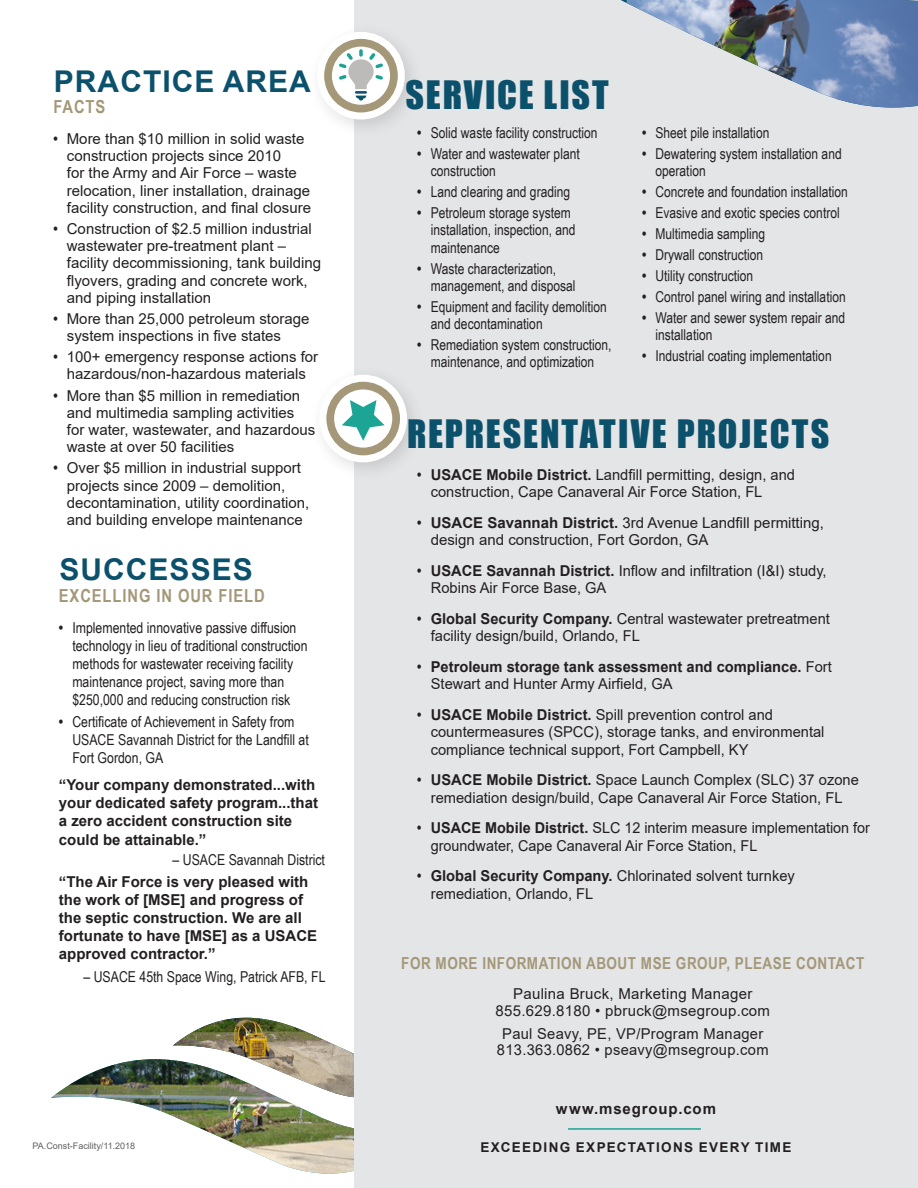
<style>
.page{position:relative;width:918px;height:1188px;background:#fff}
.page>*{position:absolute;margin:0;border:0;box-sizing:border-box;transform-origin:0 0}
.t1{font:36px "Impact";letter-spacing:.05em;color:#0c516c}
.t2{font:700 30px "Arial";letter-spacing:.035em;color:#0c516c}
.t3{font:700 18px "Arial Narrow";letter-spacing:.05em;color:#a49879}
.t4{font:700 16.5px "Arial Narrow";letter-spacing:.03em;color:#a49879}
.t5{font:15px/17.2px "Arial";color:#231f20}
.Bullet_Paragraph_Sty{font:15px/17.2px "Arial Narrow";color:#231f20}
.Bullet_Paragraph_Sty-2{font:700 15px/18px "Arial";color:#231f20}
.t6{font:15px/16.5px "Arial";letter-spacing:.02em;color:#231f20;text-align:center}
.t7{font:15px/17.2px "Arial";color:#231f20;scale:.96 1}
.Bullet_Paragraph_Sty-3{font:700 15px "Arial";letter-spacing:.06em;color:#231f20}
.t8{font:700 13.5px "Arial";letter-spacing:.1em;color:#231f20}
.Bullet_Paragraph_Sty-4{font:9px "Arial";color:#616164}
.s1{font-family:"Arial Narrow";font-weight:700}
.s2{font-weight:700}
.s3{font-family:"Arial Narrow"}
.s4{font-weight:400}
</style>
<div class="page">
<img style="left:51px;top:1059px;width:304px;height:117px">
<img style="left:173px;top:991px;width:182px;height:124px">
<img style="left:173px;top:1018px;width:182px;height:79px">
<div style="left:355px;top:0;width:563px;height:1188px;background:#e4e5e7"></div>
<div style="left:307px;top:22px;width:117px;height:117px;background:#231f20;opacity:.15"></div>
<div style="left:317px;top:32px;width:88px;height:88px;border:21px solid #fff;border-radius:50%"></div>
<svg style="left:322px;top:37px;width:78px;height:78px"></svg>
<hr style="left:568px;top:1128px;width:133px;height:2px;background:#1ca394">
<div style="left:309px;top:365px;width:118px;height:117px;background:#231f20;opacity:.15"></div>
<div style="left:319px;top:375px;width:88px;height:87px;border:21px solid #fff;border-radius:50%"></div>
<svg style="left:324px;top:380px;width:78px;height:78px"></svg>
<img style="left:627px;top:0;width:291px;height:108px">
<p class="t2" style="left:54px;top:60px;width:259px">PRACTICE AREA</p>
<p class="t3" style="left:53px;top:93px;width:53px">FACTS</p>
<p class="t5" style="left:67px;top:130px;width:246px;text-indent:-14px"><span class="s1">•</span> More than $10 million in solid waste construction projects since 2010<br>for the Army and Air Force – waste relocation, liner installation, drainage facility construction, and final closure</p>
<p class="t5" style="left:67px;top:220px;width:256px;text-indent:-14px"><span class="s1">•</span> Construction of $2.5 million industrial wastewater pre-treatment plant – facility decommissioning, tank building flyovers, grading and concrete work, and piping installation</p>
<p class="t5" style="left:67px;top:310px;width:244px;text-indent:-14px"><span class="s1">•</span> More than 25,000 petroleum storage system inspections in five states</p>
<p class="t5" style="left:53px;top:348px;width:266px;text-align:center"><span class="s1">•</span> 100+ emergency response actions for hazardous/non-hazardous materials</p>
<p class="t5" style="left:67px;top:387px;width:250px;text-indent:-14px"><span class="s1">•</span> More than $5 million in remediation and multimedia sampling activities for water, wastewater, and hazardous waste at over 50 facilities</p>
<p class="t5" style="left:67px;top:459px;width:244px;text-indent:-14px"><span class="s1">•</span> Over $5 million in industrial support projects since 2009 – demolition, decontamination, utility coordination, and building envelope maintenance</p>
<p class="t2" style="left:59px;top:549px;width:195px">SUCCESSES</p>
<p class="t3" style="left:59px;top:582px;width:207px">EXCELLING IN OUR FIELD</p>
<p class="Bullet_Paragraph_Sty" style="left:72px;top:619px;width:237px;line-height:18px;text-indent:-14px"><span class="s2">•</span> Implemented innovative passive diffusion technology in lieu of traditional construction methods for wastewater receiving facility maintenance project, saving more than $250,000 and reducing construction risk</p>
<p class="Bullet_Paragraph_Sty" style="left:72px;top:712px;width:238px;line-height:18px;text-indent:-14px"><span class="s2">•</span> Certificate of Achievement in Safety from<br>USACE Savannah District for the Landfill at<br>Fort Gordon, GA</p>
<p class="Bullet_Paragraph_Sty-2" style="left:59px;top:775px;width:261px">“Your company demonstrated...with your dedicated safety program...that a zero accident construction site</p>
<p class="Bullet_Paragraph_Sty-2" style="left:59px;top:831px;width:149px">could be attainable.”</p>
<p class="Bullet_Paragraph_Sty" style="left:173px;top:851px;width:154px">– USACE Savannah District</p>
<p class="Bullet_Paragraph_Sty-2" style="left:59px;top:873px;width:260px">“The Air Force is very pleased with the work of [MSE] and progress of the septic construction. We are all fortunate to have [MSE] as a USACE approved contractor.”</p>
<p class="Bullet_Paragraph_Sty" style="left:83px;top:968px;width:244px">– USACE 45th Space Wing, Patrick AFB, FL</p>
<p class="Bullet_Paragraph_Sty-4" style="left:33px;top:1140px;width:104px">PA.Const-Facility/11.2018</p>
<p class="t1" style="left:405px;top:67px;width:205px">SERVICE LIST</p>
<p class="Bullet_Paragraph_Sty" style="left:417px;top:123px;width:182px"><span class="s2">•</span> Solid waste facility construction</p>
<p class="Bullet_Paragraph_Sty" style="left:431px;top:144px;width:150px;text-indent:-14px"><span class="s2">•</span> Water and wastewater plant construction</p>
<p class="Bullet_Paragraph_Sty" style="left:417px;top:183px;width:154px"><span class="s2">•</span> Land clearing and grading</p>
<p class="Bullet_Paragraph_Sty" style="left:431px;top:204px;width:146px;text-indent:-14px"><span class="s2">•</span> Petroleum storage system installation, inspection, and maintenance</p>
<p class="Bullet_Paragraph_Sty" style="left:431px;top:259px;width:146px;text-indent:-14px"><span class="s2">•</span> Waste characterization, management, and disposal</p>
<p class="Bullet_Paragraph_Sty" style="left:431px;top:297px;width:178px;text-indent:-14px"><span class="s2">•</span> Equipment and facility demolition and decontamination</p>
<p class="Bullet_Paragraph_Sty" style="left:417px;top:336px;width:196px;text-align:center"><span class="s2">•</span> Remediation system construction, maintenance, and optimization</p>
<p class="Bullet_Paragraph_Sty" style="left:642px;top:123px;width:129px"><span class="s2">•</span> Sheet pile installation</p>
<p class="Bullet_Paragraph_Sty" style="left:656px;top:144px;width:188px;text-indent:-14px"><span class="s2">•</span> Dewatering system installation and operation</p>
<p class="Bullet_Paragraph_Sty" style="left:642px;top:183px;width:207px"><span class="s2">•</span> Concrete and foundation installation</p>
<p class="Bullet_Paragraph_Sty" style="left:642px;top:204px;width:199px"><span class="s2">•</span> Evasive and exotic species control</p>
<p class="Bullet_Paragraph_Sty" style="left:642px;top:225px;width:125px"><span class="s2">•</span> Multimedia sampling</p>
<p class="Bullet_Paragraph_Sty" style="left:642px;top:246px;width:123px"><span class="s2">•</span> Drywall construction</p>
<p class="Bullet_Paragraph_Sty" style="left:642px;top:267px;width:113px"><span class="s2">•</span> Utility construction</p>
<p class="Bullet_Paragraph_Sty" style="left:642px;top:288px;width:205px"><span class="s2">•</span> Control panel wiring and installation</p>
<p class="Bullet_Paragraph_Sty" style="left:656px;top:309px;width:191px;text-indent:-14px"><span class="s2">•</span> Water and sewer system repair and installation</p>
<p class="Bullet_Paragraph_Sty" style="left:642px;top:347px;width:191px"><span class="s2">•</span> Industrial coating implementation</p>
<p class="t1" style="left:407px;top:406px;width:424px">REPRESENTATIVE PROJECTS</p>
<p class="t5" style="left:431px;top:466px;width:366px;text-indent:-14px"><span class="s1">•</span> <span class="s2">USACE Mobile District.</span> Landfill permitting, design, and construction, Cape Canaveral Air Force Station, FL</p>
<p class="t5" style="left:431px;top:514px;width:395px;text-indent:-14px"><span class="s1">•</span> <span class="s2">USACE Savannah District.</span> 3rd Avenue Landfill permitting, design and construction, Fort Gordon, GA</p>
<p class="t5" style="left:431px;top:562px;width:397px;text-indent:-14px"><span class="s1">•</span> <span class="s2">USACE Savannah District.</span> Inflow and infiltration (I&amp;I) study,<br>Robins Air Force Base, GA</p>
<p class="t5" style="left:431px;top:610px;width:401px;text-indent:-14px"><span class="s1">•</span> <span class="s2">Global Security Company.</span> Central wastewater pretreatment facility design/build, Orlando, FL</p>
<p class="Bullet_Paragraph_Sty-2" style="left:431px;top:658px;width:403px;line-height:17.2px;text-indent:-14px"><span class="s3">•</span> Petroleum storage tank assessment and compliance. <span class="s4">Fort<br>Stewart and Hunter Army Airfield, GA</span></p>
<p class="t5" style="left:431px;top:706px;width:395px;text-indent:-14px"><span class="s1">•</span> <span class="s2">USACE Mobile District.</span> Spill prevention control and countermeasures (SPCC), storage tanks, and environmental compliance technical support, Fort Campbell, KY</p>
<p class="t5" style="left:417px;top:771px;width:443px;text-align:center"><span class="s1">•</span> <span class="s2">USACE Mobile District.</span> Space Launch Complex (SLC) 37 ozone remediation design/build, Cape Canaveral Air Force Station, FL</p>
<p class="t7" style="left:431px;top:819px;width:459px;text-indent:-14px"><span class="s1">•</span> <span class="s2">USACE Mobile District.</span> SLC 12 interim measure implementation for groundwater, Cape Canaveral Air Force Station, FL</p>
<p class="t5" style="left:431px;top:867px;width:366px;text-indent:-14px"><span class="s1">•</span> <span class="s2">Global Security Company.</span> Chlorinated solvent turnkey remediation, Orlando, FL</p>
<p class="t4" style="left:401px;top:951px;width:465px">FOR MORE INFORMATION ABOUT MSE GROUP, PLEASE CONTACT</p>
<p class="t6" style="left:495px;top:986px;width:276px">Paulina Bruck, Marketing Manager<br>855.629.8180 • pbruck@msegroup.com</p>
<p class="t6" style="left:497px;top:1025px;width:273px">Paul Seavy, PE, VP/Program Manager<br>813.363.0862 • pseavy@msegroup.com</p>
<p class="Bullet_Paragraph_Sty-3" style="left:556px;top:1098px;width:162px">www.msegroup.com</p>
<p class="t8" style="left:480px;top:1138px;width:313px">EXCEEDING EXPECTATIONS EVERY TIME</p>
</div>
